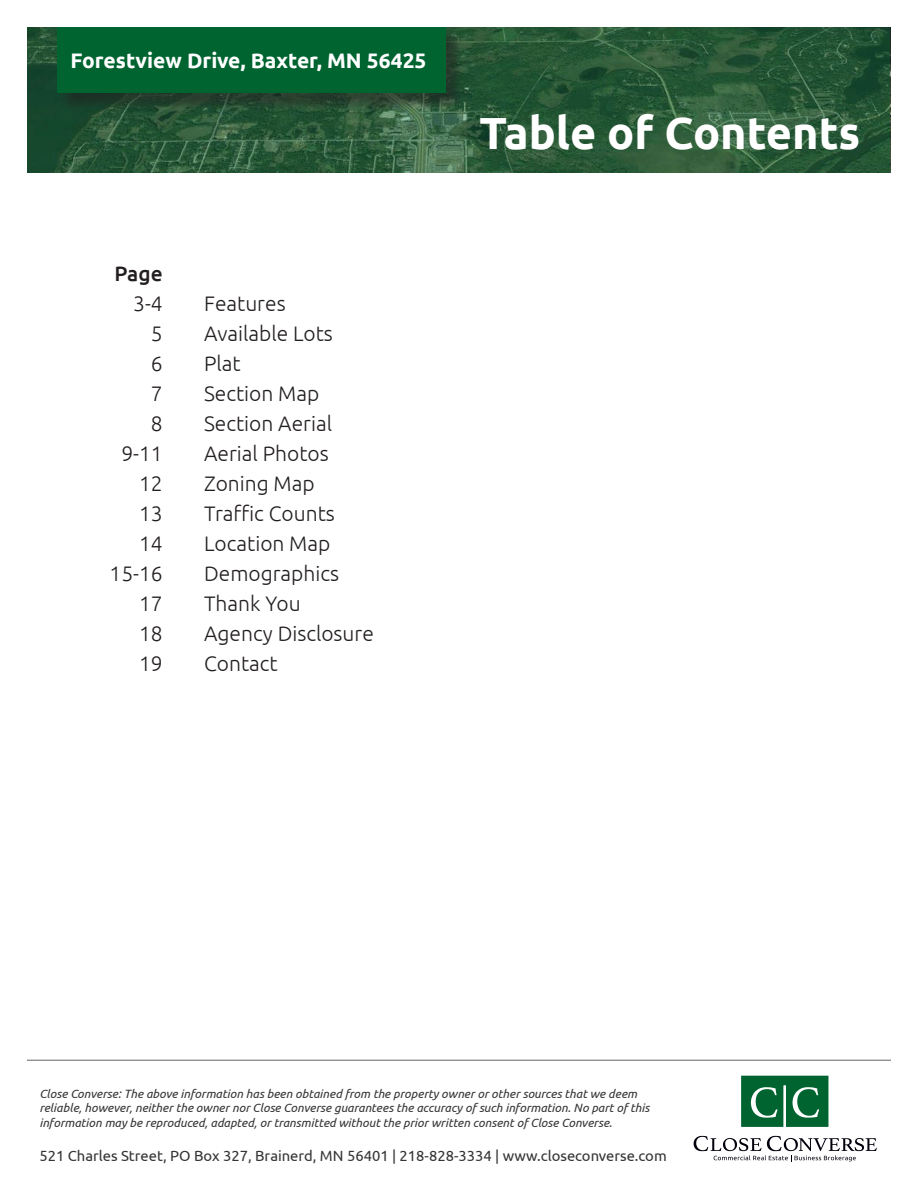
<style>
.page{position:relative;width:918px;height:1188px;background:#fff}
.page>*{position:absolute;margin:0;border:0;box-sizing:border-box;transform-origin:0 0}
.t1{font:700 45px "Ubuntu";color:#fff}
.t2{font:300 21px/30px "Ubuntu";color:#231f20}
.t3{font:700 21px "Ubuntu";color:#fff}
.t4{font:500 21px "Ubuntu";color:#231f20}
.t5{font:14.85px "Ubuntu";color:#363536}
.t6{font:italic 12px/14.4px "Ubuntu";color:#363536}
</style>
<div class="page">
<svg style="left:28px;top:27px;width:862px;height:146px;background:#2b5939"></svg>
<hr style="left:27px;top:1060px;width:864px;height:1px;background:#636366">
<div style="left:59px;top:29px;width:405px;height:83px;background:#231f20;opacity:.5"></div>
<div style="left:57px;top:27px;width:389px;height:66px;background:#006430"></div>
<svg style="left:694px;top:1136px;width:183px;height:25px"></svg>
<svg style="left:741px;top:1076px;width:87px;height:51px;background:#20774a"></svg>
<h2 class="t3" style="left:70px;top:48px;width:358px">Forestview Drive, Baxter, MN 56425</h2>
<h2 class="t4" style="left:115px;top:260px;width:50px">Page</h2>
<h2 class="t2" style="left:110px;top:288px;width:55px;text-align:right">3-4<br>5<br>6<br>7<br>8<br>9-11<br>12<br>13<br>14<br>15-16<br>17<br>18<br>19</h2>
<h2 class="t2" style="left:204px;top:288px;width:171px">Features<br>Available Lots<br>Plat<br>Section Map<br>Section Aerial<br>Aerial Photos<br>Zoning Map<br>Traffic Counts<br>Location Map<br>Demographics<br>Thank You<br>Agency Disclosure<br>Contact</h2>
<h1 class="t1" style="left:480px;top:106px;width:382px">Table of Contents</h1>
<p class="t6" style="left:39px;top:1086px;width:612px">Close Converse: The above information has been obtained from the property owner or other sources that we deem reliable, however, neither the owner nor Close Converse guarantees the accuracy of such information. No part of this information may be reproduced, adapted, or transmitted without the prior written consent of Close Converse.</p>
<p class="t5" style="left:39px;top:1147px;width:629px">521 Charles Street, PO Box 327, Brainerd, MN 56401 | 218-828-3334 | www.closeconverse.com</p>
</div>
